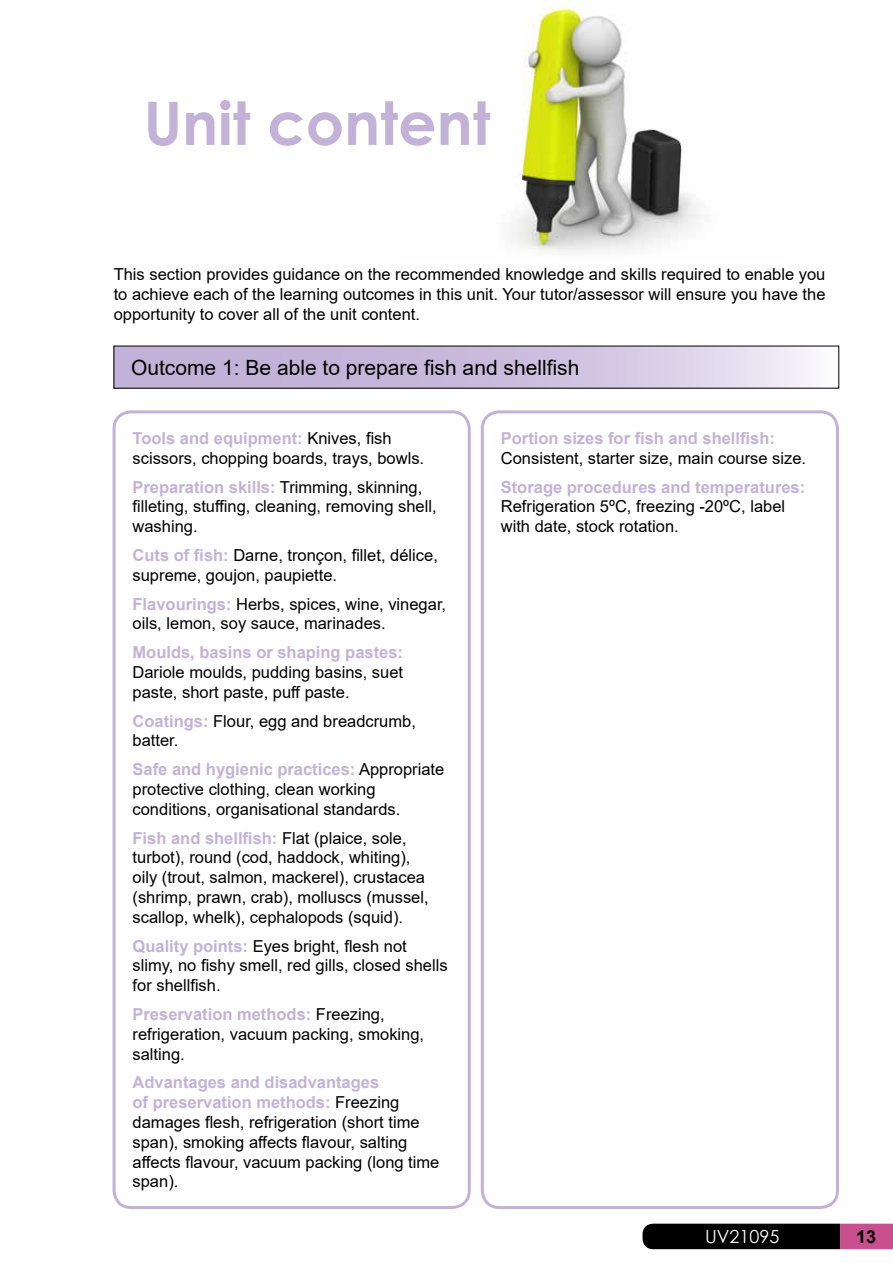
<style>
.page{position:relative;width:893px;height:1263px;background:#fff}
.page>*{position:absolute;margin:0;border:0;box-sizing:border-box;transform-origin:0 0}
.t1{font:700 60px "Century Gothic";color:#c3b2d7}
.t2{font:21px "Arial";color:#000}
.t3{font:18px "Century Gothic";color:#fff}
.t4{font:700 18px "Arial";color:#000}
.t5{font:16.5px/19.8px "Arial";color:#000}
.t6{font:700 16.5px "Arial";color:#c3b2d7}
.s1{font-weight:700;color:#c3b2d7}
</style>
<div class="page">
<img style="left:511px;top:2px;width:190px;height:251px">
<svg style="left:116px;top:348px;width:695px;height:38px;background:#cec1e0"></svg>
<svg style="left:642px;top:1224px;width:251px;height:25px;background:#2c1320"></svg>
<div style="left:113px;top:410px;width:358px;height:799px;border:3px solid #c3b2d7;border-radius:17px"></div>
<div style="left:481px;top:410px;width:358px;height:799px;border:3px solid #c3b2d7;border-radius:17px"></div>
<h1 class="t1" style="left:144px;top:78px;width:348px">Unit content</h1>
<p class="t5" style="left:114px;top:264px;width:713px;text-align:justify">This section provides guidance on the recommended knowledge and skills required to enable you to achieve each of the learning outcomes in this unit. Your tutor/assessor will ensure you have the opportunity to cover all of the unit content.</p>
<p class="t2" style="left:131px;top:353px;width:450px">Outcome 1: Be able to prepare fish and shellfish</p>
<p class="t5" style="left:133px;top:428px;width:293px"><span class="s1">Tools and equipment:</span> Knives, fish scissors, chopping boards, trays, bowls.</p>
<p class="t5" style="left:133px;top:477px;width:306px"><span class="s1">Preparation skills:</span> Trimming, skinning, filleting, stuffing, cleaning, removing shell, washing.</p>
<p class="t5" style="left:133px;top:545px;width:307px"><span class="s1">Cuts of fish:</span> Darne, tronçon, fillet, délice, supreme, goujon, paupiette.</p>
<p class="t5" style="left:133px;top:594px;width:315px"><span class="s1">Flavourings:</span> Herbs, spices, wine, vinegar, oils, lemon, soy sauce, marinades.</p>
<p class="t6" style="left:133px;top:641px;width:272px">Moulds, basins or shaping pastes:</p>
<p class="t5" style="left:133px;top:662px;width:272px">Dariole moulds, pudding basins, suet paste, short paste, puff paste.</p>
<p class="t5" style="left:133px;top:711px;width:285px"><span class="s1">Coatings:</span> Flour, egg and breadcrumb, batter.</p>
<p class="t5" style="left:133px;top:759px;width:313px"><span class="s1">Safe and hygienic practices:</span> Appropriate protective clothing, clean working conditions, organisational standards.</p>
<p class="t5" style="left:133px;top:828px;width:298px"><span class="s1">Fish and shellfish:</span> Flat (plaice, sole, turbot), round (cod, haddock, whiting), oily (trout, salmon, mackerel), crustacea (shrimp, prawn, crab), molluscs (mussel, scallop, whelk), cephalopods (squid).</p>
<p class="t5" style="left:133px;top:936px;width:317px"><span class="s1">Quality points:</span> Eyes bright, flesh not slimy, no fishy smell, red gills, closed shells for shellfish.</p>
<p class="t5" style="left:133px;top:1004px;width:293px"><span class="s1">Preservation methods:</span> Freezing, refrigeration, vacuum packing, smoking, salting.</p>
<p class="t5" style="left:133px;top:1073px;width:308px"><span class="s1">Advantages and disadvantages<br>of preservation methods:</span> Freezing damages flesh, refrigeration (short time span), smoking affects flavour, salting affects flavour, vacuum packing (long time span).</p>
<p class="t6" style="left:501px;top:426px;width:276px">Portion sizes for fish and shellfish:</p>
<p class="t5" style="left:501px;top:448px;width:307px">Consistent, starter size, main course size.</p>
<p class="t6" style="left:501px;top:475px;width:306px">Storage procedures and temperatures:</p>
<p class="t5" style="left:501px;top:496px;width:286px">Refrigeration 5ºC, freezing -20ºC, label with date, stock rotation.</p>
<p class="t3" style="left:705px;top:1223px;width:76px">UV21095</p>
<p class="t4" style="left:856px;top:1224px;width:22px">13</p>
</div>
